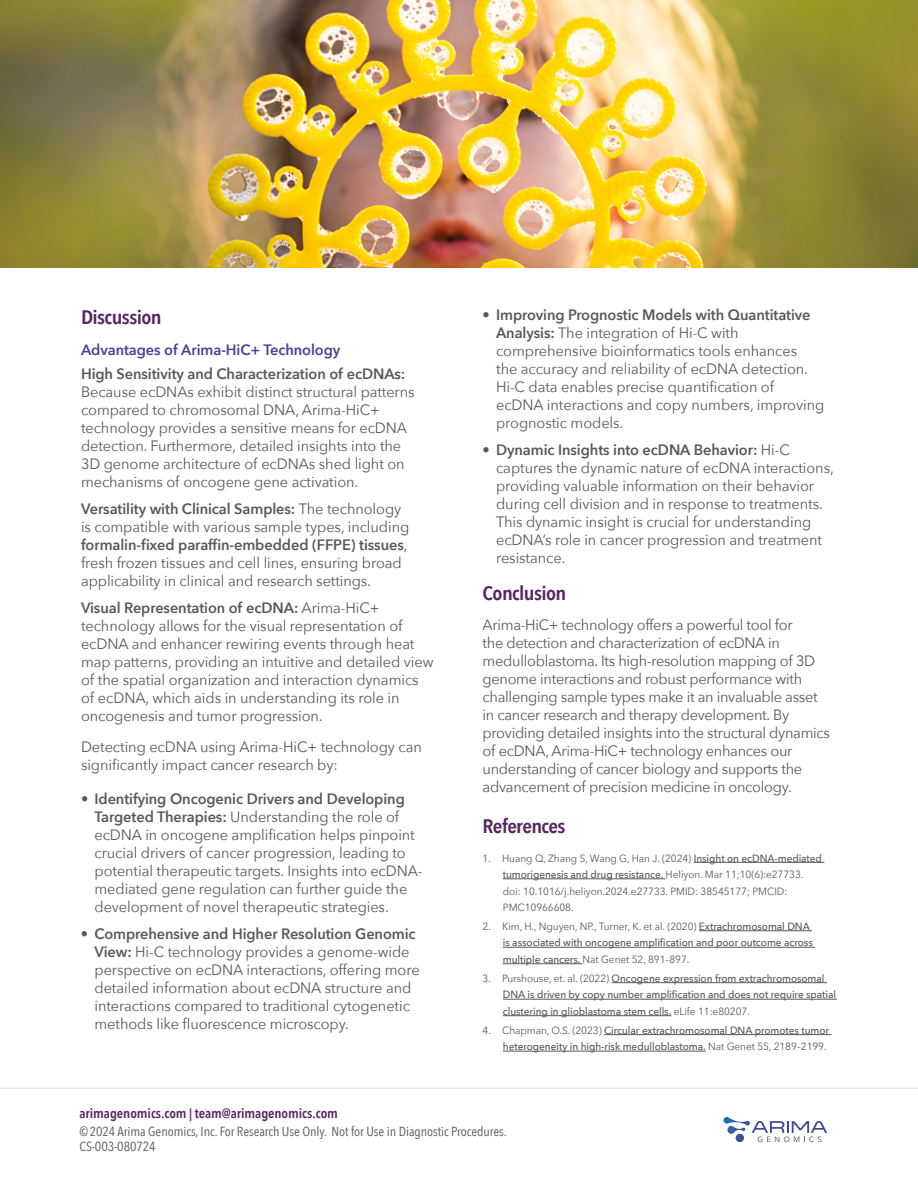
<style>
.page{position:relative;width:918px;height:1188px;background:#fff}
.page>*{position:absolute;margin:0;border:0;box-sizing:border-box;transform-origin:0 0}
.t1{font:600 19.5px "Avenir Next Condensed";letter-spacing:-.03em;color:#572561;scale:1.1 1}
.t2{font:15px/18px "Avenir Next";letter-spacing:-.005em;color:#57585a}
.t3{font:600 15px "Avenir Next";letter-spacing:-.005em;color:#57585a}
.t4{font:600 15px "Avenir Next";letter-spacing:-.005em;color:#414498}
.t5{font:600 13.5px "Avenir Next Condensed";letter-spacing:-.005em;color:#572561;scale:1.05 1}
.t6{font:13.2px/15px "Avenir Next Condensed";letter-spacing:-.005em;color:#57585a;scale:1.05 1}
.t7{font:500 10.5px/16.5px "Avenir Next";letter-spacing:-.005em;color:#57585a;scale:.96 1}
.t8{font:10.5px/16.5px "Avenir Next";letter-spacing:-.005em;color:#57585a;scale:.96 1}
.s1{font-weight:600}
.s2{font-weight:500}
.s3{font-weight:400}
.s4{font-size:13.2px;color:#57585a}
</style>
<div class="page">
<hr style="left:0;top:1088px;width:918px;height:1px;background:#dedfe0">
<svg style="left:723px;top:1117px;width:104px;height:25px"></svg>
<hr style="left:694px;top:862px;width:130px;height:1px;background:#57585a">
<hr style="left:503px;top:879px;width:163px;height:1px;background:#57585a">
<hr style="left:699px;top:930px;width:113px;height:1px;background:#57585a">
<hr style="left:503px;top:947px;width:312px;height:1px;background:#57585a">
<hr style="left:503px;top:963px;width:80px;height:1px;background:#57585a">
<hr style="left:612px;top:982px;width:215px;height:1px;background:#57585a">
<hr style="left:503px;top:999px;width:334px;height:1px;background:#57585a">
<hr style="left:503px;top:1015px;width:168px;height:1px;background:#57585a">
<hr style="left:604px;top:1034px;width:228px;height:1px;background:#57585a">
<hr style="left:503px;top:1051px;width:203px;height:1px;background:#57585a">
<img style="left:0;top:0;width:918px;height:268px">
<h1 class="t1" style="left:81px;top:301px;width:75px">Discussion</h1>
<p class="t4" style="left:81px;top:337px;width:261px">Advantages of Arima-HiC+ Technology</p>
<p class="t3" style="left:81px;top:361px;width:326px">High Sensitivity and Characterization of ecDNAs:</p>
<p class="t2" style="left:81px;top:382px;width:335px">Because ecDNAs exhibit distinct structural patterns compared to chromosomal DNA, Arima-HiC+ technology provides a sensitive means for ecDNA detection. Furthermore, detailed insights into the 3D genome architecture of ecDNAs shed light on mechanisms of oncogene gene activation.</p>
<p class="t2" style="left:81px;top:499px;width:330px"><span class="s1">Versatility with Clinical Samples:</span> The technology is compatible with various sample types, including <span class="s1">formalin-fixed paraffin-embedded (FFPE) tissues</span>, fresh frozen tissues and cell lines, ensuring broad applicability in clinical and research settings.</p>
<p class="t2" style="left:81px;top:598px;width:354px"><span class="s1">Visual Representation of ecDNA:</span> Arima-HiC+ technology allows for the visual representation of ecDNA and enhancer rewiring events through heat map patterns, providing an intuitive and detailed view of the spatial organization and interaction dynamics of ecDNA, which aids in understanding its role in oncogenesis and tumor progression.</p>
<p class="t2" style="left:81px;top:737px;width:342px">Detecting ecDNA using Arima-HiC+ technology can significantly impact cancer research by:</p>
<p class="t2" style="left:95px;top:789px;width:330px;text-indent:-14px">• <span class="s1">Identifying Oncogenic Drivers and Developing Targeted Therapies:</span> Understanding the role of ecDNA in oncogene amplification helps pinpoint crucial drivers of cancer progression, leading to potential therapeutic targets. Insights into ecDNA&shy;mediated gene regulation can further guide the development of novel therapeutic strategies.</p>
<p class="t2" style="left:95px;top:924px;width:327px;text-indent:-14px">• <span class="s1">Comprehensive and Higher Resolution Genomic View:</span> Hi-C technology provides a genome-wide perspective on ecDNA interactions, offering more detailed information about ecDNA structure and interactions compared to traditional cytogenetic methods like fluorescence microscopy.</p>
<p class="t2" style="left:496px;top:305px;width:330px;text-indent:-14px">• <span class="s1">Improving Prognostic Models with Quantitative Analysis:</span> The integration of Hi-C with comprehensive bioinformatics tools enhances<br>the accuracy and reliability of ecDNA detection.<br>Hi-C data enables precise quantification of ecDNA interactions and copy numbers, improving prognostic models.</p>
<p class="t2" style="left:496px;top:440px;width:339px;text-indent:-14px">• <span class="s1">Dynamic Insights into ecDNA Behavior:</span> Hi-C captures the dynamic nature of ecDNA interactions, providing valuable information on their behavior during cell division and in response to treatments.<br>This dynamic insight is crucial for understanding ecDNA’s role in cancer progression and treatment resistance.</p>
<h1 class="t1" style="left:483px;top:576px;width:77px">Conclusion</h1>
<p class="t2" style="left:483px;top:616px;width:349px">Arima-HiC+ technology offers a powerful tool for<br>the detection and characterization of ecDNA in medulloblastoma. Its high-resolution mapping of 3D genome interactions and robust performance with challenging sample types make it an invaluable asset in cancer research and therapy development. By providing detailed insights into the structural dynamics of ecDNA, Arima-HiC+ technology enhances our understanding of cancer biology and supports the advancement of precision medicine in oncology.</p>
<h1 class="t1" style="left:483px;top:809px;width:77px">References</h1>
<p class="t8" style="left:503px;top:849px;width:334px;text-indent:-20px">1. Huang Q, Zhang S, Wang G, Han J. (2024) <span class="s2">Insight on ecDNA-mediated tumorigenesis and drug resistance.</span> Heliyon. Mar 11;10(6):e27733. doi: 10.1016/j.heliyon.2024.e27733. PMID: 38545177; PMCID:<br>PMC10966608.</p>
<p class="t7" style="left:503px;top:918px;width:324px;text-indent:-20px"><span class="s3">2. Kim, H., Nguyen, NP., Turner, K. et al. (2020)</span> Extrachromosomal DNA is associated with oncogene amplification and poor outcome across multiple cancers. <span class="s3">Nat Genet 52, 891–897.</span></p>
<p class="t7" style="left:503px;top:970px;width:349px;text-indent:-20px"><span class="s3">3. Purshouse, et. al. (2022)</span> Oncogene expression from extrachromosomal<br>DNA is driven by copy number amplification and does not require spatial clustering in glioblastoma stem cells. <span class="s3">eLife 11:e80207.</span></p>
<p class="t7" style="left:483px;top:1022px;width:363px;text-align:right"><span class="s3">4. Chapman, O.S. (2023)</span> Circular extrachromosomal DNA promotes tumor heterogeneity in high-risk medulloblastoma. <span class="s3">Nat Genet 55, 2189–2199.</span></p>
<p class="t5" style="left:80px;top:1101px;width:248px">arimagenomics.com <span class="s4">|</span> team@arimagenomics.com</p>
<p class="t6" style="left:80px;top:1123px;width:409px">©2024 Arima Genomics, Inc. For Research Use Only. Not for Use in Diagnostic Procedures.<br>CS-003-080724</p>
</div>
